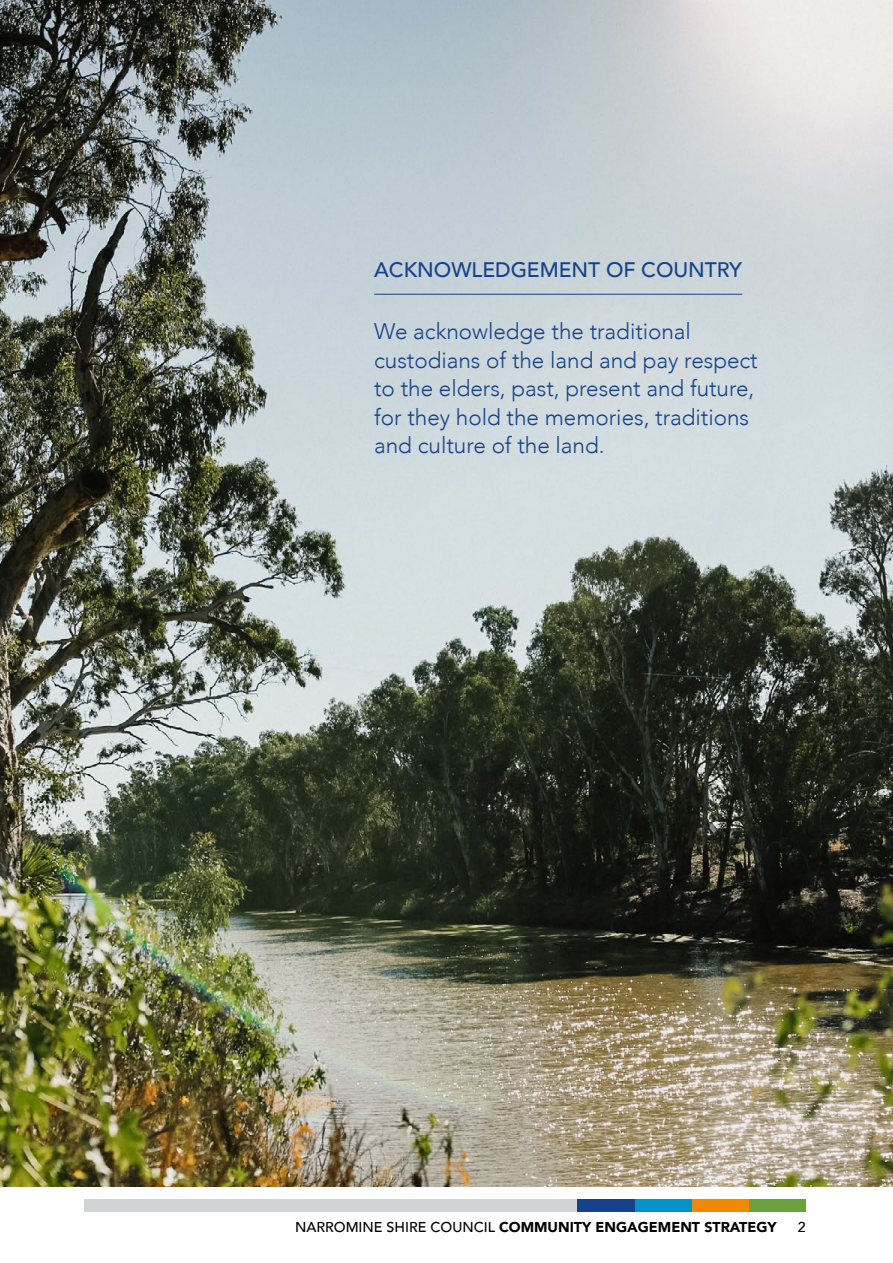
<style>
.page{position:relative;width:893px;height:1263px;background:#fff}
.page>*{position:absolute;margin:0;border:0;box-sizing:border-box;transform-origin:0 0}
.t1{font:300 22.5px/28.5px "Avenir";color:#15428a}
.t2{font:500 21px "Avenir";color:#15428a}
.t3{font:900 14.25px "Avenir";color:#000}
.t4{font:500 14.25px "Avenir";color:#000}
.s1{font-weight:500}
</style>
<div class="page">
<img style="left:0;top:0;width:893px;height:1186px">
<hr style="left:374px;top:294px;width:368px;height:1px;background:#15428a">
<div style="left:748px;top:1199px;width:58px;height:12px;background:#69a33b"></div>
<div style="left:691px;top:1199px;width:57px;height:12px;background:#ef8a00"></div>
<div style="left:634px;top:1199px;width:57px;height:12px;background:#0093c9"></div>
<div style="left:577px;top:1199px;width:57px;height:12px;background:#15428a"></div>
<div style="left:85px;top:1199px;width:492px;height:12px;background:#d1d3d4"></div>
<p class="t2" style="left:374px;top:251px;width:369px">ACKNOWLEDGEMENT OF COUNTRY</p>
<p class="t1" style="left:374px;top:317px;width:385px">We acknowledge the traditional custodians of the land and pay respect to the elders, past, present and future, for they hold the memories, traditions and culture of the land.</p>
<p class="t3" style="left:295px;top:1215px;width:483px"><span class="s1">NARROMINE SHIRE COUNCIL</span> COMMUNITY ENGAGEMENT STRATEGY</p>
<p class="t4" style="left:798px;top:1215px;width:9px">2</p>
</div>
